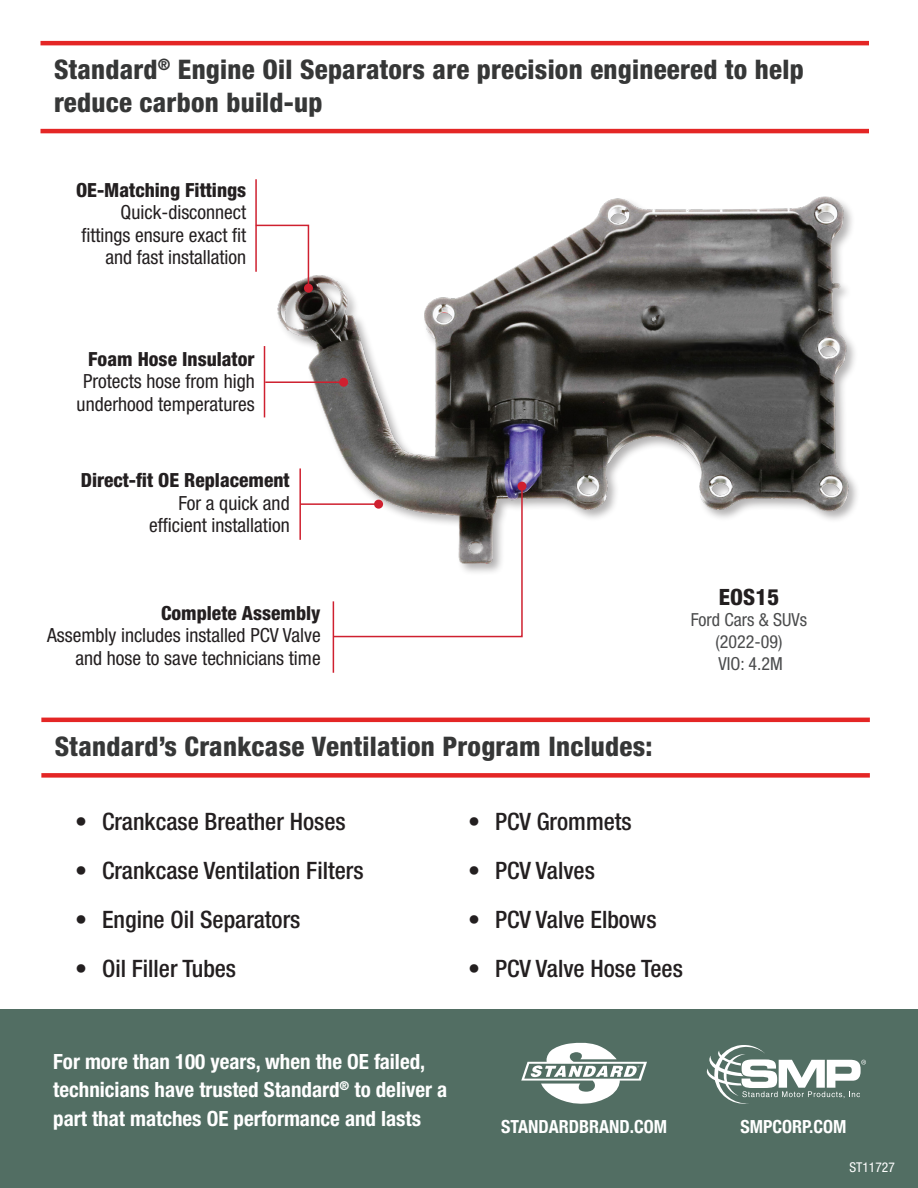
<style>
.page{position:relative;width:918px;height:1188px;background:#fff}
.page>*{position:absolute;margin:0;border:0;box-sizing:border-box;transform-origin:0 0}
.Header_with_Red_Lines{font:800 condensed 27px/32.4px "Helvetica Neue LT Std";letter-spacing:.01em;color:#363737}
.t1{font:500 condensed 24px "Helvetica Neue LT Std";color:#231f20}
.Part{font:800 condensed 22.5px "Helvetica Neue LT Std";letter-spacing:.01em;color:#231f20}
.t2{font:700 condensed 21px/28.5px "Helvetica Neue LT Pro";color:#fff}
.Call_Out{font:condensed 19.5px/22.5px "Helvetica Neue LT Std";color:#231f20;text-align:right}
.Call_Out-2{font:800 condensed 19.5px "Helvetica Neue LT Std";color:#231f20}
.Application{font:condensed 18px/21.6px "Helvetica Neue LT Std";color:#4b4c4d}
.t3{font:700 condensed 18px "Helvetica Neue";color:#fff}
.t4{font:condensed 13.5px "Helvetica Neue LT Pro";color:#fff}
.s1{font-weight:800}
</style>
<div class="page">
<div style="left:0;top:1010px;width:918px;height:178px;background:#526e63"></div>
<img style="left:277px;top:197px;width:572px;height:323px">
<hr style="left:333px;top:601px;width:1px;height:72px;background:#cf202f">
<svg style="left:332px;top:485px;width:191px;height:153px"></svg>
<div style="left:517px;top:482px;width:9px;height:9px;background:#cf202f;border-radius:50%"></div>
<hr style="left:255px;top:179px;width:2px;height:93px;background:#cf202f">
<svg style="left:255px;top:224px;width:55px;height:66px"></svg>
<div style="left:304px;top:284px;width:9px;height:9px;background:#cf202f;border-radius:50%"></div>
<hr style="left:264px;top:346px;width:1px;height:71px;background:#cf202f">
<hr style="left:299px;top:468px;width:2px;height:72px;background:#cf202f">
<hr style="left:265px;top:381px;width:79px;height:2px;background:#cf202f">
<div style="left:339px;top:378px;width:9px;height:9px;background:#cf202f;border-radius:50%"></div>
<hr style="left:300px;top:503px;width:79px;height:2px;background:#cf202f">
<div style="left:374px;top:500px;width:9px;height:9px;background:#cf202f;border-radius:50%"></div>
<hr style="left:40px;top:41px;width:829px;height:4px;background:#e42625">
<hr style="left:40px;top:129px;width:829px;height:4px;background:#e42625">
<hr style="left:41px;top:718px;width:829px;height:4px;background:#e42625">
<div style="left:41px;top:773px;width:829px;height:5px;background:#e42625"></div>
<svg style="left:706px;top:1045px;width:160px;height:59px"></svg>
<svg style="left:521px;top:1042px;width:126px;height:62px"></svg>
<p class="Header_with_Red_Lines" style="left:54px;top:53px;width:751px">Standard<sup>®</sup> Engine Oil Separators are precision engineered to help reduce carbon build-up</p>
<p class="Call_Out-2" style="left:76px;top:178px;width:172px">OE-Matching Fittings</p>
<p class="Call_Out" style="left:81px;top:201px;width:166px">Quick-disconnect fittings ensure exact fit and fast installation</p>
<p class="Call_Out-2" style="left:88px;top:346px;width:168px">Foam Hose Insulator</p>
<p class="Call_Out" style="left:77px;top:370px;width:180px;text-align:center">Protects hose from high underhood temperatures</p>
<p class="Call_Out" style="left:81px;top:469px;width:210px"><span class="s1">Direct-fit OE Replacement<br></span>For a quick and<br>efficient installation</p>
<p class="Call_Out-2" style="left:161px;top:601px;width:161px">Complete Assembly</p>
<p class="Call_Out" style="left:47px;top:624px;width:275px">Assembly includes installed PCV Valve and hose to save technicians time</p>
<p class="Part" style="left:719px;top:583px;width:62px">EOS15</p>
<p class="Application" style="left:691px;top:609px;width:118px">Ford Cars &amp; SUVs</p>
<p class="Application" style="left:716px;top:631px;width:69px">(2022-09)<br>VIO: 4.2M</p>
<p class="Header_with_Red_Lines" style="left:55px;top:730px;width:599px">Standard’s Crankcase Ventilation Program Includes:</p>
<p class="t1" style="left:75px;top:807px;width:272px">• Crankcase Breather Hoses</p>
<p class="t1" style="left:75px;top:856px;width:290px">• Crankcase Ventilation Filters</p>
<p class="t1" style="left:75px;top:905px;width:227px">• Engine Oil Separators</p>
<p class="t1" style="left:75px;top:954px;width:163px">• Oil Filler Tubes</p>
<p class="t1" style="left:468px;top:807px;width:165px">• PCV Grommets</p>
<p class="t1" style="left:468px;top:856px;width:128px">• PCV Valves</p>
<p class="t1" style="left:468px;top:905px;width:190px">• PCV Valve Elbows</p>
<p class="t1" style="left:468px;top:954px;width:216px">• PCV Valve Hose Tees</p>
<p class="t2" style="left:53px;top:1047px;width:396px">For more than 100 years, when the OE failed, technicians have trusted Standard<sup>®</sup> to deliver a part that matches OE performance and lasts</p>
<p class="t3" style="left:501px;top:1112px;width:168px">STANDARDBRAND.COM</p>
<p class="t3" style="left:740px;top:1112px;width:108px">SMPCORP.COM</p>
<p class="t4" style="left:849px;top:1159px;width:47px">ST11727</p>
</div>
